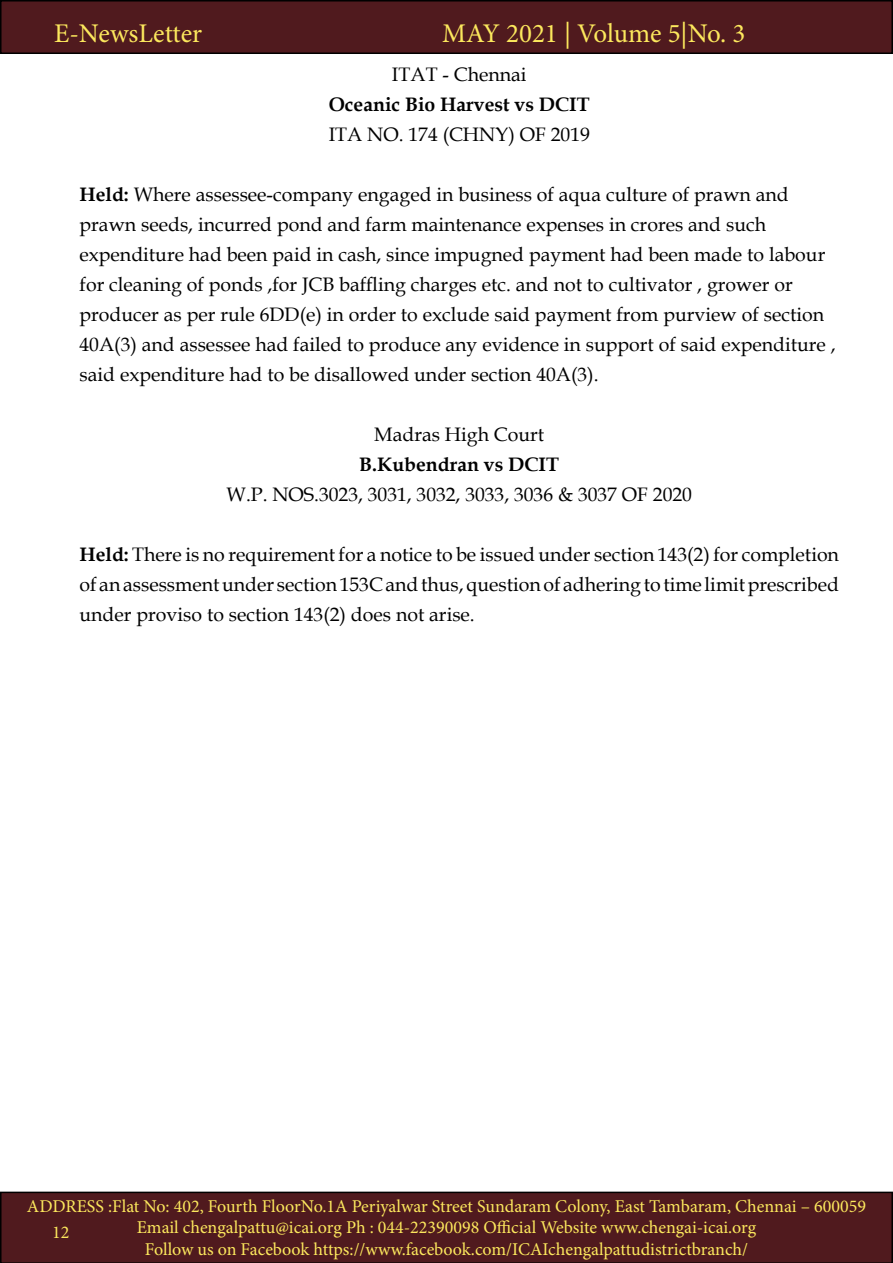
<style>
.page{position:relative;width:893px;height:1263px;background:#fff}
.page>*{position:absolute;margin:0;border:0;box-sizing:border-box;transform-origin:0 0}
.t1{font:27px "Minion Pro";color:#fce85d}
.t2{font:19.5px/30px "Book Antiqua";color:#000}
.t3{font:700 19.5px "Book Antiqua";color:#000}
.t4{font:18px/21.6px "Minion Pro";color:#fce85d;text-align:center}
.s1{font-weight:700}
</style>
<div class="page">
<div style="left:1px;top:1px;width:891px;height:52px;background:#501a1e"></div>
<div style="left:0;top:0;width:893px;height:54px;border:2px solid #000"></div>
<div style="left:0;top:1191px;width:893px;height:72px;background:#501a1e"></div>
<h1 class="t1" style="left:54px;top:15px;width:150px">E-NewsLetter</h1>
<h1 class="t1" style="left:442px;top:15px;width:305px">MAY 2021 | Volume 5|No. 3</h1>
<p class="t2" style="left:392px;top:59px;width:136px">ITAT - Chennai</p>
<p class="t3" style="left:329px;top:91px;width:263px">Oceanic Bio Harvest vs DCIT</p>
<p class="t2" style="left:329px;top:118px;width:263px">ITA NO. 174 (CHNY) OF 2019</p>
<p class="t2" style="left:80px;top:178px;width:758px"><span class="s1">Held:</span> Where assessee-company engaged in business of aqua culture of prawn and prawn seeds, incurred pond and farm maintenance expenses in crores and such expenditure had been paid in cash, since impugned payment had been made to labour for cleaning of ponds ,for JCB baffling charges etc. and not to cultivator , grower or producer as per rule 6DD(e) in order to exclude said payment from purview of section 40A(3) and assessee had failed to produce any evidence in support of said expenditure , said expenditure had to be disallowed under section 40A(3).</p>
<p class="t2" style="left:374px;top:418px;width:171px">Madras High Court</p>
<p class="t3" style="left:359px;top:451px;width:201px">B.Kubendran vs DCIT</p>
<p class="t2" style="left:227px;top:478px;width:467px">W.P. NOS.3023, 3031, 3032, 3033, 3036 &amp; 3037 OF 2020</p>
<p class="t2" style="left:80px;top:538px;width:761px;text-align:justify"><span class="s1">Held:</span> There is no requirement for a notice to be issued under section 143(2) for completion of an assessment under section 153C and thus, question of adhering to time limit prescribed under proviso to section 143(2) does not arise.</p>
<p class="t4" style="left:27px;top:1195px;width:840px">ADDRESS :Flat No: 402, Fourth FloorNo.1A Periyalwar Street Sundaram Colony, East Tambaram, Chennai – 600059<br>Email chengalpattu@icai.org Ph : 044-22390098 Official Website www.chengai-icai.org<br>Follow us on Facebook https://www.facebook.com/ICAIchengalpattudistrictbranch/</p>
<p class="t4" style="left:52px;top:1221px;width:19px">12</p>
</div>
